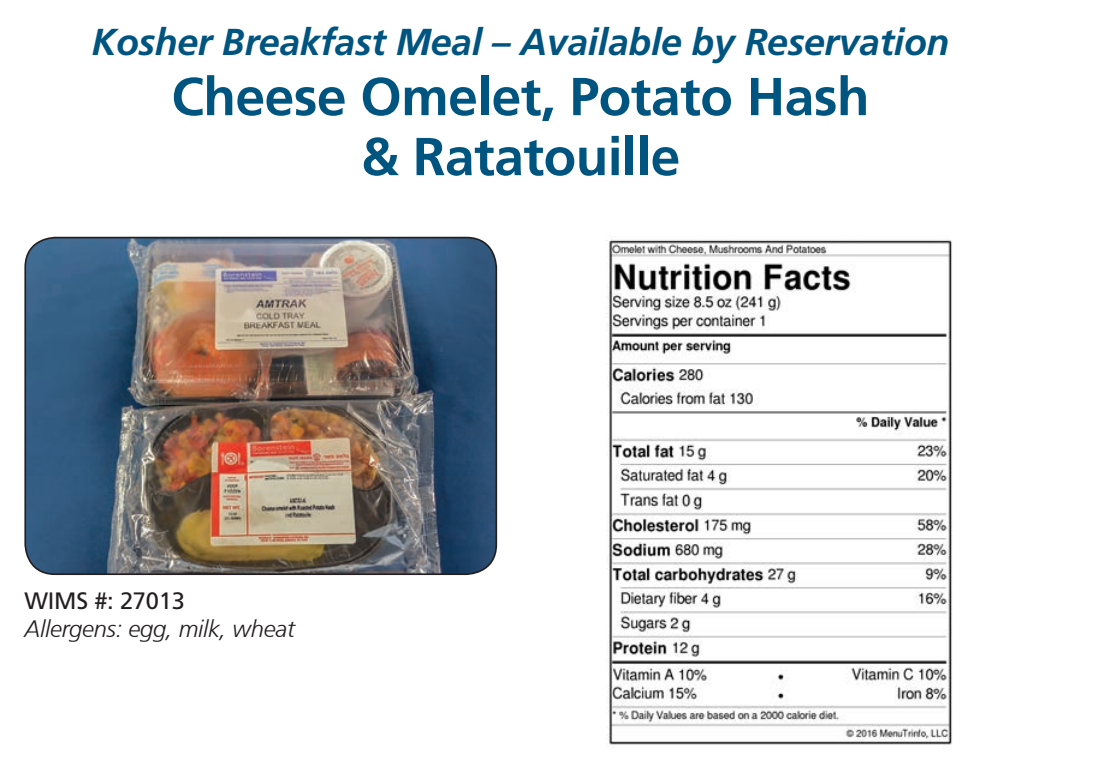
<style>
.page{position:relative;width:1108px;height:779px;background:#fff}
.page>*{position:absolute;margin:0;border:0;box-sizing:border-box;transform-origin:0 0}
.t1{font:700 53.25px/60px "Frutiger 65";letter-spacing:-.01em;color:#005480;text-align:center}
.t2{font:italic 700 37.5px "Frutiger";letter-spacing:-.01em;color:#005480}
.t3{font:italic 300 23.75px "Frutiger";letter-spacing:-.01em;color:#231f20}
.t4{font:23.75px "Frutiger";letter-spacing:-.01em;color:#231f20}
</style>
<div class="page">
<img style="left:25px;top:238px;width:471px;height:336px">
<div style="left:24px;top:237px;width:473px;height:338px;border:2px solid #231f20;border-radius:30px"></div>
<img style="left:607px;top:239px;width:346px;height:506px">
<p class="t2" style="left:91px;top:20px;width:859px">Kosher Breakfast Meal – Available by Reservation</p>
<h1 class="t1" style="left:171px;top:67px;width:699px">Cheese Omelet, Potato Hash &amp; Ratatouille</h1>
<p class="t4" style="left:24px;top:587px;width:162px">WIMS #: 27013</p>
<p class="t3" style="left:24px;top:615px;width:272px">Allergens: egg, milk, wheat</p>
</div>
